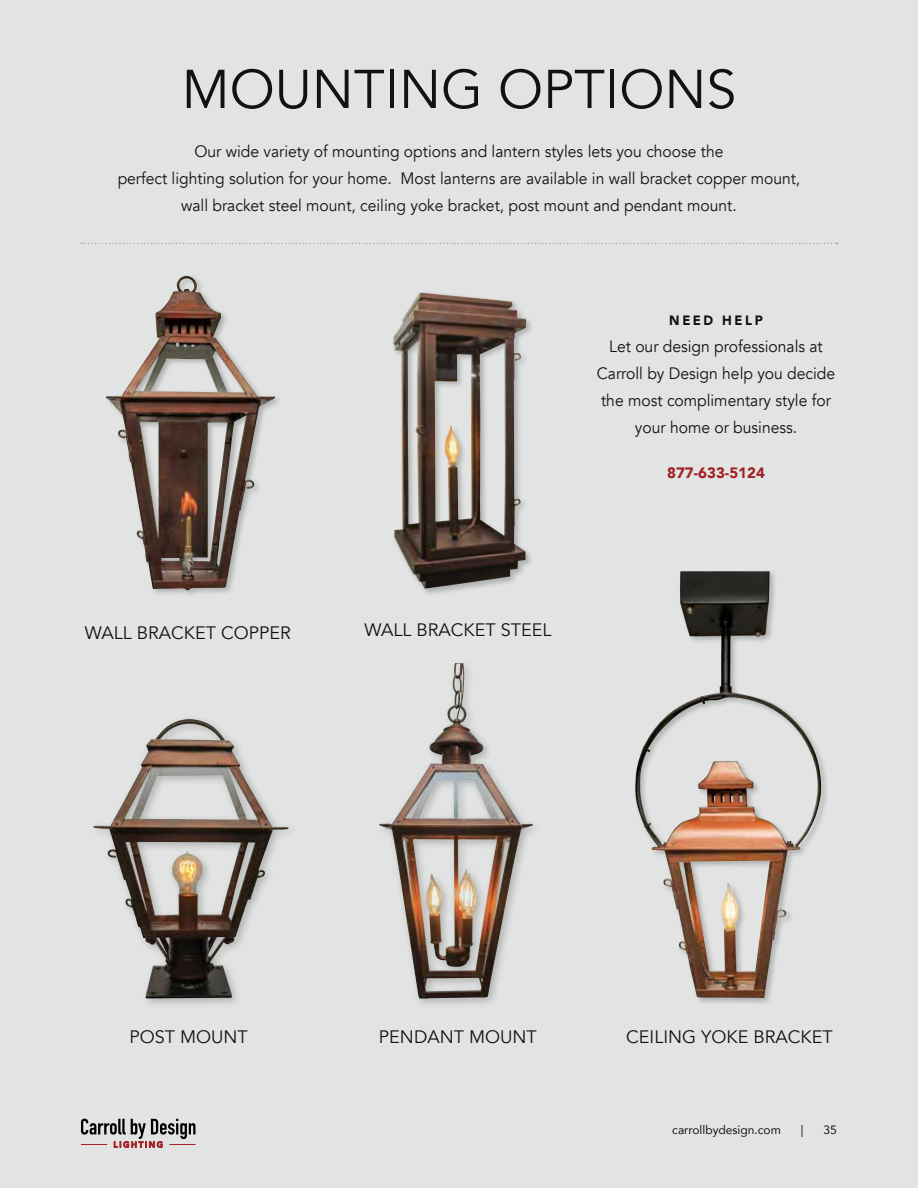
<style>
.page{position:relative;width:918px;height:1188px;background:#e2e4e4}
.page>*{position:absolute;margin:0;border:0;box-sizing:border-box;transform-origin:0 0}
.t1{font:54px "Avenir";color:#121212}
.t2{font:18px "Avenir";color:#121212}
.t3{font:16.5px/27px "Avenir";color:#121212;text-align:center;scale:.95 1}
.t4{font:900 15px "Avenir";color:#a21f24}
.t5{font:900 13.5px "Avenir";letter-spacing:.2em;color:#121212;scale:.95 1}
.t6{font:12px "Avenir";color:#121212}
</style>
<div class="page">
<svg style="left:81px;top:243px;width:757px;height:1px"></svg>
<div style="left:89px;top:714px;width:210px;height:295px;background:#121212;opacity:.25"></div>
<img style="left:93px;top:726px;width:196px;height:272px">
<svg style="left:81px;top:1119px;width:115px;height:29px"></svg>
<img style="left:106px;top:276px;width:169px;height:314px">
<div style="left:391px;top:291px;width:143px;height:305px;background:#121212;opacity:.25"></div>
<img style="left:393px;top:292px;width:133px;height:297px">
<div style="left:633px;top:569px;width:196px;height:437px;background:#121212;opacity:.25"></div>
<img style="left:635px;top:571px;width:186px;height:427px">
<img style="left:379px;top:663px;width:154px;height:336px">
<h1 class="t1" style="left:182px;top:57px;width:556px">MOUNTING OPTIONS</h1>
<p class="t3" style="left:118px;top:138px;width:720px">Our wide variety of mounting options and lantern styles lets you choose the<br>perfect lighting solution for your home. Most lanterns are available in wall bracket copper mount, wall bracket steel mount, ceiling yoke bracket, post mount and pendant mount.</p>
<p class="t5" style="left:669px;top:309px;width:100px">NEED HELP</p>
<p class="t3" style="left:597px;top:334px;width:252px">Let our design professionals at<br>Carroll by Design help you decide the most complimentary style for your home or business.</p>
<p class="t4" style="left:667px;top:460px;width:99px">877-633-5124</p>
<p class="t2" style="left:85px;top:622px;width:208px">WALL BRACKET COPPER</p>
<p class="t2" style="left:364px;top:619px;width:189px">WALL BRACKET STEEL</p>
<p class="t2" style="left:129px;top:1026px;width:120px">POST MOUNT</p>
<p class="t2" style="left:379px;top:1026px;width:159px">PENDANT MOUNT</p>
<p class="t2" style="left:626px;top:1026px;width:208px">CEILING YOKE BRACKET</p>
<p class="t6" style="left:672px;top:1120px;width:110px">carrollbydesign.com</p>
<p class="t6" style="left:801px;top:1120px;width:4px">|</p>
<p class="t6" style="left:824px;top:1120px;width:15px">35</p>
</div>
